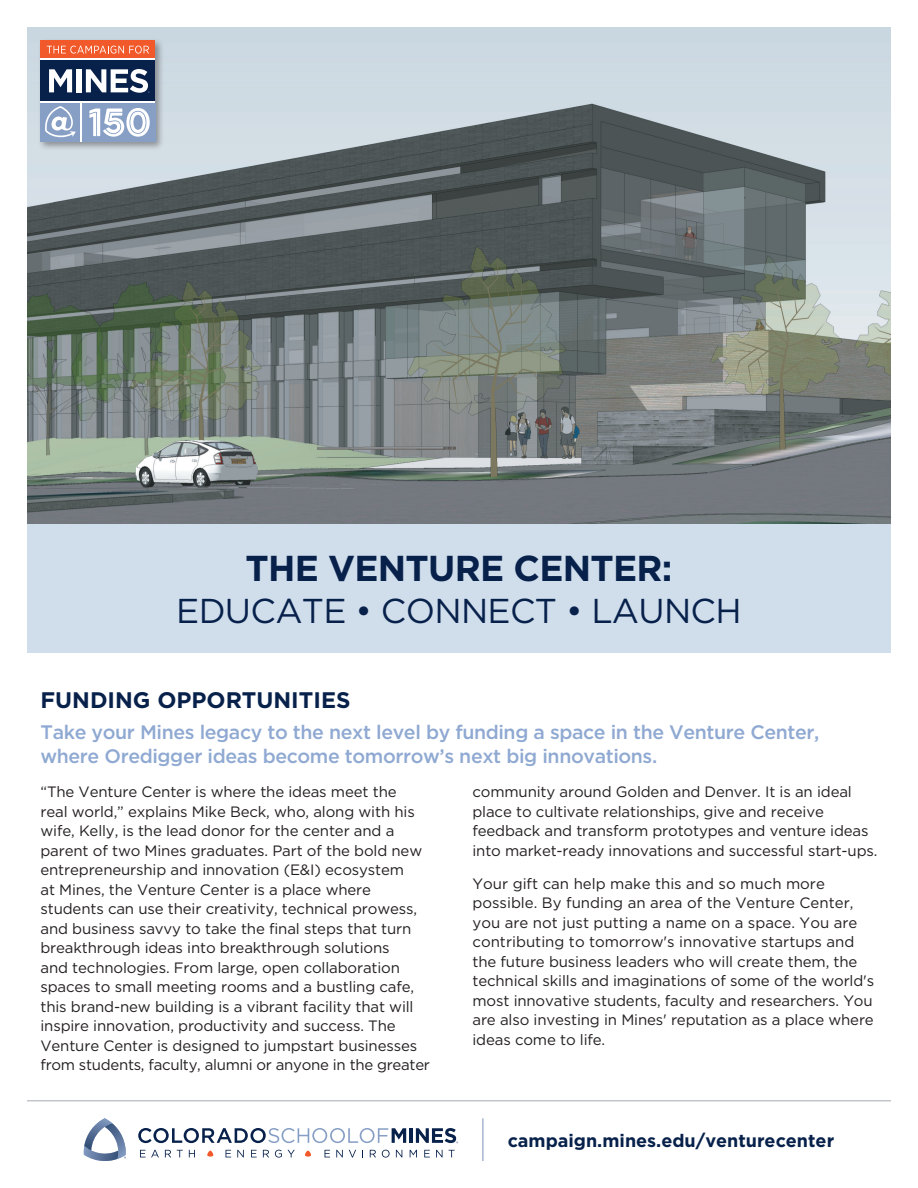
<style>
.page{position:relative;width:918px;height:1188px;background:#fff}
.page>*{position:absolute;margin:0;border:0;box-sizing:border-box;transform-origin:0 0}
.t1{font:700 36px "Gotham";letter-spacing:-.02em;color:#07214b}
.t2{font:34.5px "Gotham";letter-spacing:-.02em;color:#07214b}
.t3{font:700 22.5px "Gotham";color:#07214b}
.t4{font:500 19.5px/24px "Gotham";letter-spacing:-.02em;color:#8fa9d2}
.t5{font:700 18px "Gotham";color:#07214b}
.t6{font:15px/19.5px "Gotham";letter-spacing:-.01em;color:#231f20}
</style>
<div class="page">
<hr style="left:27px;top:1100px;width:864px;height:1px;background:#aeb3b8">
<svg style="left:138px;top:1128px;width:268px;height:15px"></svg>
<hr style="left:409px;top:1128px;width:4px;height:15px;background:#07214b">
<svg style="left:140px;top:1150px;width:19px;height:7px"></svg>
<svg style="left:165px;top:1150px;width:6px;height:7px"></svg>
<svg style="left:177px;top:1150px;width:6px;height:7px"></svg>
<svg style="left:189px;top:1150px;width:6px;height:7px"></svg>
<svg style="left:226px;top:1150px;width:5px;height:7px"></svg>
<svg style="left:237px;top:1150px;width:7px;height:7px"></svg>
<svg style="left:251px;top:1150px;width:6px;height:7px"></svg>
<svg style="left:263px;top:1150px;width:6px;height:7px"></svg>
<svg style="left:275px;top:1150px;width:7px;height:8px"></svg>
<svg style="left:288px;top:1150px;width:7px;height:7px"></svg>
<svg style="left:325px;top:1150px;width:5px;height:7px"></svg>
<svg style="left:336px;top:1150px;width:7px;height:7px"></svg>
<svg style="left:349px;top:1150px;width:7px;height:8px"></svg>
<svg style="left:370px;top:1150px;width:6px;height:7px"></svg>
<svg style="left:382px;top:1150px;width:8px;height:8px"></svg>
<svg style="left:396px;top:1150px;width:6px;height:7px"></svg>
<svg style="left:410px;top:1150px;width:7px;height:7px"></svg>
<svg style="left:424px;top:1150px;width:6px;height:7px"></svg>
<svg style="left:436px;top:1150px;width:7px;height:7px"></svg>
<svg style="left:449px;top:1150px;width:6px;height:7px"></svg>
<svg style="left:207px;top:1150px;width:6px;height:7px"></svg>
<svg style="left:305px;top:1150px;width:6px;height:7px"></svg>
<svg style="left:416px;top:1128px;width:42px;height:15px"></svg>
<svg style="left:84px;top:1118px;width:42px;height:43px"></svg>
<hr style="left:482px;top:1118px;width:1px;height:43px;background:#879fc5">
<div style="left:27px;top:523px;width:864px;height:129px;background:#d0deec"></div>
<img style="left:27px;top:27px;width:864px;height:496px">
<div style="left:38px;top:38px;width:126px;height:113px;background:#231f20;opacity:.41"></div>
<div style="left:40px;top:40px;width:115px;height:102px;background:#fff"></div>
<div style="left:40px;top:60px;width:115px;height:41px;background:#07214b"></div>
<div style="left:82px;top:103px;width:73px;height:39px;background:#879fc5"></div>
<div style="left:40px;top:103px;width:40px;height:39px;background:#879fc5"></div>
<svg style="left:49px;top:69px;width:23px;height:23px"></svg>
<div style="left:76px;top:69px;width:6px;height:23px;background:#fff"></div>
<svg style="left:89px;top:108px;width:61px;height:29px"></svg>
<svg style="left:45px;top:106px;width:31px;height:31px"></svg>
<div style="left:40px;top:40px;width:115px;height:18px;background:#f1592a"></div>
<svg style="left:47px;top:46px;width:102px;height:8px"></svg>
<svg style="left:86px;top:69px;width:63px;height:24px"></svg>
<h1 class="t1" style="left:246px;top:545px;width:428px">THE VENTURE CENTER:</h1>
<h2 class="t2" style="left:176px;top:589px;width:567px">EDUCATE • CONNECT • LAUNCH</h2>
<h3 class="t3" style="left:40px;top:685px;width:311px">FUNDING OPPORTUNITIES</h3>
<h3 class="t4" style="left:40px;top:720px;width:780px">Take your Mines legacy to the next level by funding a space in the Venture Center, where Oredigger ideas become tomorrow’s next big innovations.</h3>
<p class="t6" style="left:40px;top:782px;width:391px">“The Venture Center is where the ideas meet the<br>real world,” explains Mike Beck, who, along with his wife, Kelly, is the lead donor for the center and a parent of two Mines graduates. Part of the bold new entrepreneurship and innovation (E&amp;I) ecosystem<br>at Mines, the Venture Center is a place where students can use their creativity, technical prowess, and business savvy to take the final steps that turn breakthrough ideas into breakthrough solutions<br>and technologies. From large, open collaboration spaces to small meeting rooms and a bustling cafe, this brand-new building is a vibrant facility that will inspire innovation, productivity and success. The Venture Center is designed to jumpstart businesses from students, faculty, alumni or anyone in the greater</p>
<p class="t6" style="left:472px;top:782px;width:407px">community around Golden and Denver. It is an ideal place to cultivate relationships, give and receive feedback and transform prototypes and venture ideas into market-ready innovations and successful start-ups.</p>
<p class="t6" style="left:472px;top:873px;width:403px">Your gift can help make this and so much more possible. By funding an area of the Venture Center, you are not just putting a name on a space. You are contributing to tomorrow's innovative startups and the future business leaders who will create them, the technical skills and imaginations of some of the world's most innovative students, faculty and researchers. You are also investing in Mines' reputation as a place where ideas come to life.</p>
<p class="t5" style="left:508px;top:1129px;width:328px">campaign.mines.edu/venturecenter</p>
</div>
